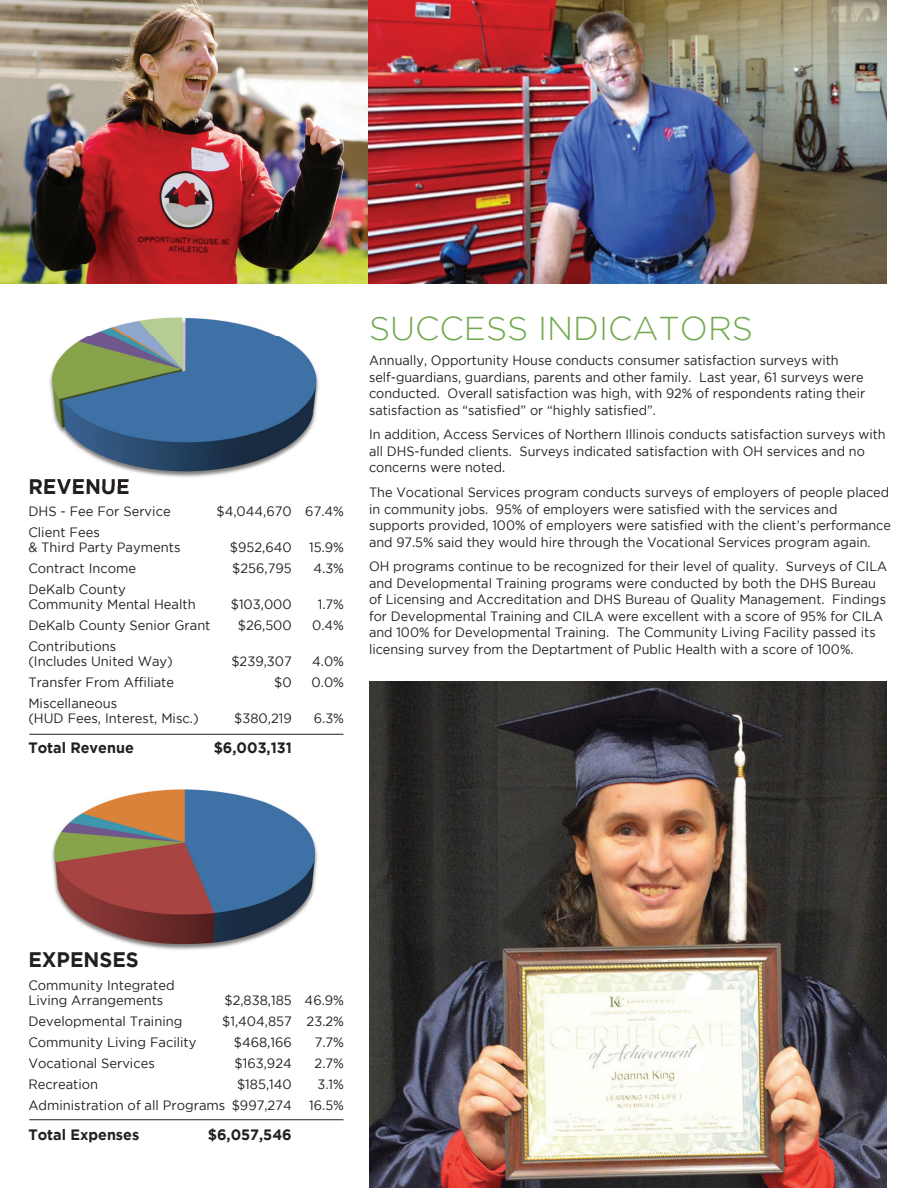
<style>
.page{position:relative;width:918px;height:1188px;background:#fff}
.page>*{position:absolute;margin:0;border:0;box-sizing:border-box;transform-origin:0 0}
.t1{font:300 33px "Gotham";color:#71a94f}
.t2{font:700 21px "Gotham";color:#231f20;scale:.96 1}
.t3{font:700 15px "Gotham";color:#231f20;scale:.96 1}
.t4{font:13.5px/16.5px "Gotham";color:#231f20;scale:.94 1}
.t5{font:13.5px/15px "Gotham";color:#231f20;scale:.96 1}
</style>
<div class="page">
<img style="left:0;top:0;width:369px;height:284px">
<img style="left:369px;top:0;width:517px;height:284px">
<img style="left:49px;top:317px;width:270px;height:160px">
<img style="left:40px;top:479px;width:89px;height:7px">
<hr style="left:29px;top:734px;width:315px;height:1px;background:#231f20">
<img style="left:52px;top:789px;width:266px;height:161px">
<hr style="left:29px;top:1119px;width:315px;height:1px;background:#231f20">
<img style="left:369px;top:682px;width:517px;height:506px">
<h2 class="t2" style="left:28px;top:474px;width:107px">REVENUE</h2>
<p class="t5" style="left:28px;top:504px;width:150px">DHS - Fee For Service</p>
<p class="t5" style="left:217px;top:504px;width:134px">$4,044,670 67.4%</p>
<p class="t5" style="left:28px;top:525px;width:160px">Client Fees<br>&amp; Third Party Payments</p>
<p class="t5" style="left:230px;top:540px;width:66px">$952,640</p>
<p class="t5" style="left:309px;top:540px;width:38px">15.9%</p>
<p class="t5" style="left:28px;top:561px;width:114px">Contract Income</p>
<p class="t5" style="left:232px;top:561px;width:64px">$256,795</p>
<p class="t5" style="left:313px;top:561px;width:33px">4.3%</p>
<p class="t5" style="left:28px;top:582px;width:176px">DeKalb County<br>Community Mental Health</p>
<p class="t5" style="left:231px;top:597px;width:65px">$103,000</p>
<p class="t5" style="left:318px;top:597px;width:29px">1.7%</p>
<p class="t5" style="left:28px;top:618px;width:191px">DeKalb County Senior Grant</p>
<p class="t5" style="left:238px;top:618px;width:58px">$26,500</p>
<p class="t5" style="left:312px;top:618px;width:35px">0.4%</p>
<p class="t5" style="left:28px;top:639px;width:152px">Contributions (Includes United Way)</p>
<p class="t5" style="left:231px;top:654px;width:64px">$239,307</p>
<p class="t5" style="left:312px;top:654px;width:35px">4.0%</p>
<p class="t5" style="left:28px;top:675px;width:153px">Transfer From Affiliate</p>
<p class="t5" style="left:274px;top:675px;width:20px">$0</p>
<p class="t5" style="left:312px;top:675px;width:35px">0.0%</p>
<p class="t5" style="left:28px;top:696px;width:179px">Miscellaneous<br>(HUD Fees, Interest, Misc.)</p>
<p class="t5" style="left:234px;top:711px;width:61px">$380,219</p>
<p class="t5" style="left:314px;top:711px;width:33px">6.3%</p>
<p class="t3" style="left:28px;top:739px;width:111px">Total Revenue</p>
<p class="t3" style="left:214px;top:739px;width:83px">$6,003,131</p>
<h1 class="t1" style="left:369px;top:310px;width:385px">SUCCESS INDICATORS</h1>
<p class="t4" style="left:369px;top:352px;width:529px">Annually, Opportunity House conducts consumer satisfaction surveys with self-guardians, guardians, parents and other family. Last year, 61 surveys were conducted. Overall satisfaction was high, with 92% of respondents rating their satisfaction as “satisfied” or “highly satisfied”.</p>
<p class="t4" style="left:369px;top:426px;width:551px">In addition, Access Services of Northern Illinois conducts satisfaction surveys with all DHS-funded clients. Surveys indicated satisfaction with OH services and no concerns were noted.</p>
<p class="t4" style="left:369px;top:484px;width:557px">The Vocational Services program conducts surveys of employers of people placed in community jobs. 95% of employers were satisfied with the services and supports provided, 100% of employers were satisfied with the client’s performance and 97.5% said they would hire through the Vocational Services program again.</p>
<p class="t4" style="left:369px;top:558px;width:553px">OH programs continue to be recognized for their level of quality. Surveys of CILA and Developmental Training programs were conducted by both the DHS Bureau of Licensing and Accreditation and DHS Bureau of Quality Management. Findings for Developmental Training and CILA were excellent with a score of 95% for CILA and 100% for Developmental Training. The Community Living Facility passed its licensing survey from the Deptartment of Public Health with a score of 100%.</p>
<h2 class="t2" style="left:28px;top:948px;width:117px">EXPENSES</h2>
<p class="t5" style="left:28px;top:977px;width:154px">Community Integrated<br>Living Arrangements</p>
<p class="t5" style="left:224px;top:992px;width:126px">$2,838,185 46.9%</p>
<p class="t5" style="left:28px;top:1013px;width:162px">Developmental Training</p>
<p class="t5" style="left:222px;top:1013px;width:129px">$1,404,857 23.2%</p>
<p class="t5" style="left:28px;top:1034px;width:177px">Community Living Facility</p>
<p class="t5" style="left:234px;top:1034px;width:62px">$468,166</p>
<p class="t5" style="left:315px;top:1034px;width:32px">7.7%</p>
<p class="t5" style="left:28px;top:1055px;width:133px">Vocational Services</p>
<p class="t5" style="left:235px;top:1055px;width:61px">$163,924</p>
<p class="t5" style="left:315px;top:1055px;width:32px">2.7%</p>
<p class="t5" style="left:28px;top:1076px;width:74px">Recreation</p>
<p class="t5" style="left:237px;top:1076px;width:59px">$185,140</p>
<p class="t5" style="left:318px;top:1076px;width:29px">3.1%</p>
<p class="t5" style="left:28px;top:1097px;width:276px">Administration of all Programs $997,274</p>
<p class="t5" style="left:309px;top:1097px;width:38px">16.5%</p>
<p class="t3" style="left:28px;top:1126px;width:117px">Total Expenses</p>
<p class="t3" style="left:208px;top:1126px;width:89px">$6,057,546</p>
</div>
